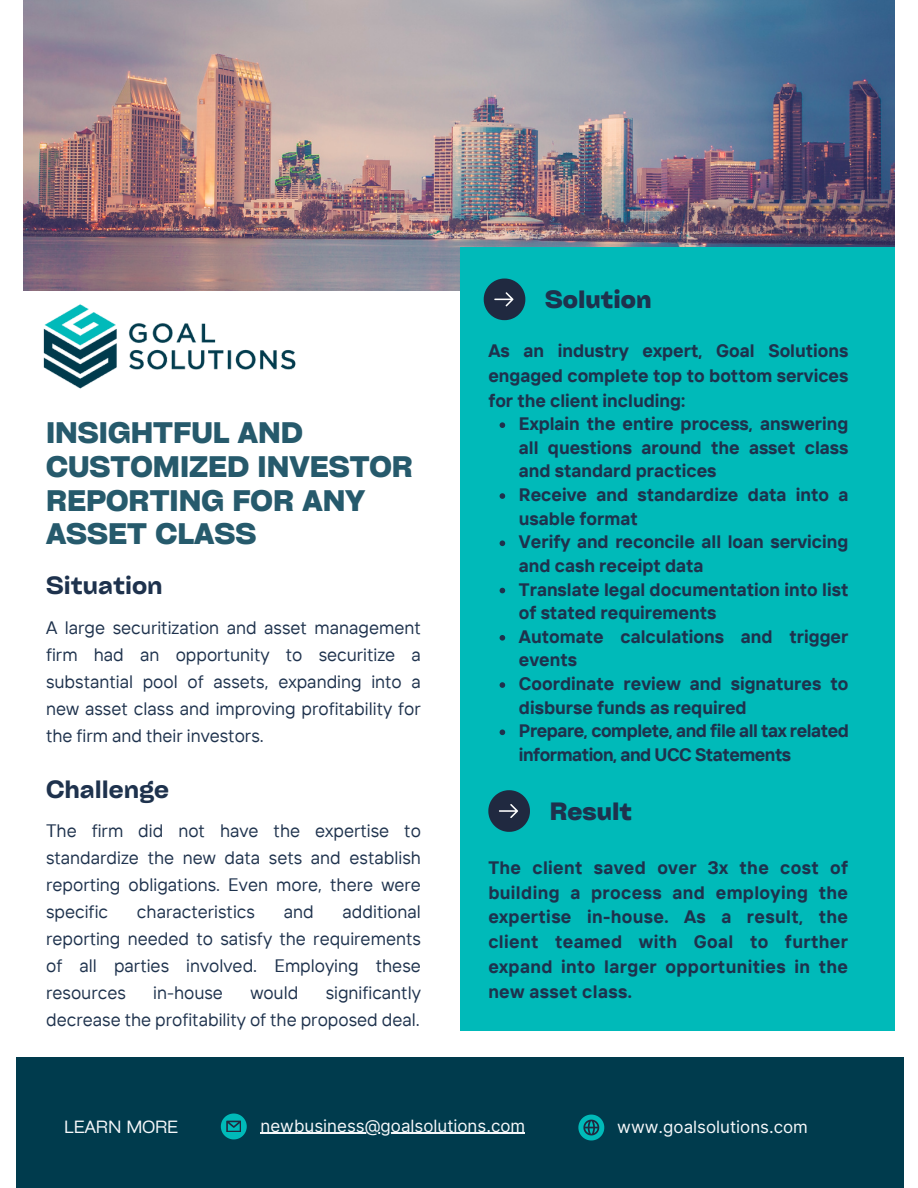
<style>
.page{position:relative;width:918px;height:1188px;background:#fff}
.page>*{position:absolute;margin:0;border:0;box-sizing:border-box;transform-origin:0 0}
.t1{font:700 28.5px/33.8px "Cy Grotesk Key";color:#265a6c}
.t2{font:24px "Cy Grotesk Key Demi";color:#1e324d}
.t3{font:700 24px "Cy Grotesk Key";color:#1e324d}
.t4{font:700 18px/24.8px "TT Interphases";color:#1e324d}
.t5{font:18px/27px "TT Interphases";color:#1e324d;text-align:justify}
.t6{font:700 18px/23.7px "TT Interphases";letter-spacing:-.025em;color:#1e324d}
.t7{font:16.95px "Inter";color:#f6f8fa}
.t8{font:16.95px "Cy Grotesk Key";letter-spacing:-.02em;color:#f6f8fa}
</style>
<div class="page">
<img style="left:24px;top:0;width:870px;height:290px">
<div style="left:16px;top:1057px;width:888px;height:131px;background:#003b4d"></div>
<div style="left:460px;top:247px;width:434px;height:783px;background:#00bab9"></div>
<svg style="left:484px;top:279px;width:41px;height:41px"></svg>
<svg style="left:488px;top:790px;width:42px;height:42px"></svg>
<svg style="left:578px;top:1115px;width:26px;height:25px"></svg>
<img style="left:43px;top:304px;width:253px;height:85px">
<svg style="left:500px;top:422px;width:5px;height:6px"></svg>
<svg style="left:500px;top:493px;width:5px;height:6px"></svg>
<svg style="left:500px;top:540px;width:5px;height:6px"></svg>
<svg style="left:500px;top:588px;width:5px;height:5px"></svg>
<svg style="left:500px;top:635px;width:5px;height:6px"></svg>
<svg style="left:500px;top:682px;width:5px;height:6px"></svg>
<svg style="left:500px;top:729px;width:5px;height:6px"></svg>
<svg style="left:221px;top:1114px;width:26px;height:25px"></svg>
<hr style="left:261px;top:1133px;width:264px;height:1px;background:#f6f8fa">
<h2 class="t1" style="left:46px;top:415px;width:369px">INSIGHTFUL AND<br>CUSTOMIZED INVESTOR<br>REPORTING FOR ANY<br>ASSET CLASS</h2>
<p class="t2" style="left:46px;top:570px;width:118px">Situation</p>
<p class="t5" style="left:46px;top:614px;width:376px">A large securitization and asset management firm had an opportunity to securitize a substantial pool of assets, expanding into a new asset class and improving profitability for the firm and their investors.</p>
<h2 class="t2" style="left:46px;top:774px;width:125px">Challenge</h2>
<h3 class="t5" style="left:46px;top:817px;width:376px">The firm did not have the expertise to standardize the new data sets and establish reporting obligations. Even more, there were specific</h3>
<h3 class="t5" style="left:46px;top:898px;width:376px;text-indent:296px">additional reporting needed to satisfy the requirements of all parties involved. Employing these resources</h3>
<h3 class="t5" style="left:137px;top:898px;width:119px">characteristics</h3>
<h3 class="t5" style="left:284px;top:898px;width:31px">and</h3>
<h3 class="t5" style="left:46px;top:979px;width:376px;text-align:right">significantly<br>decrease the profitability of the proposed deal.</h3>
<h3 class="t5" style="left:153px;top:979px;width:71px">in-house</h3>
<h3 class="t5" style="left:250px;top:979px;width:50px">would</h3>
<h4 class="t3" style="left:545px;top:284px;width:108px">Solution</h4>
<p class="t4" style="left:488px;top:338px;width:362px;text-align:justify">As an industry expert, Goal Solutions engaged complete top to bottom services for the client including:</p>
<p class="t4" style="left:519px;top:412px;width:331px;line-height:23.7px;text-align:justify">Explain the entire process, answering all questions around the asset class and standard practices</p>
<p class="t4" style="left:519px;top:483px;width:331px;line-height:23.7px">Receive and standardize data into a usable format</p>
<p class="t4" style="left:519px;top:530px;width:331px;line-height:23.7px">Verify and reconcile all loan servicing and cash receipt data</p>
<p class="t4" style="left:519px;top:577px;width:331px;line-height:23.7px">Translate legal documentation into list of stated requirements</p>
<p class="t4" style="left:519px;top:624px;width:331px;line-height:23.7px">Automate calculations and trigger events</p>
<p class="t4" style="left:519px;top:672px;width:331px;line-height:23.7px">Coordinate review and signatures to disburse funds as required</p>
<h2 class="t6" style="left:519px;top:719px;width:332px">Prepare, complete, and file all tax related information, and UCC Statements</h2>
<p class="t3" style="left:550px;top:796px;width:84px">Result</p>
<h4 class="t4" style="left:488px;top:855px;width:361px;text-align:justify">The client saved over 3x the cost of building a process and employing the expertise in-house. As a result, the client teamed with Goal to further expand into larger opportunities in the new asset class.</h4>
<h2 class="t8" style="left:64px;top:1116px;width:116px">LEARN MORE</h2>
<h1 class="t7" style="left:261px;top:1115px;width:266px">newbusiness@goalsolutions.com</h1>
<p class="t7" style="left:617px;top:1117px;width:192px">www.goalsolutions.com</p>
</div>
